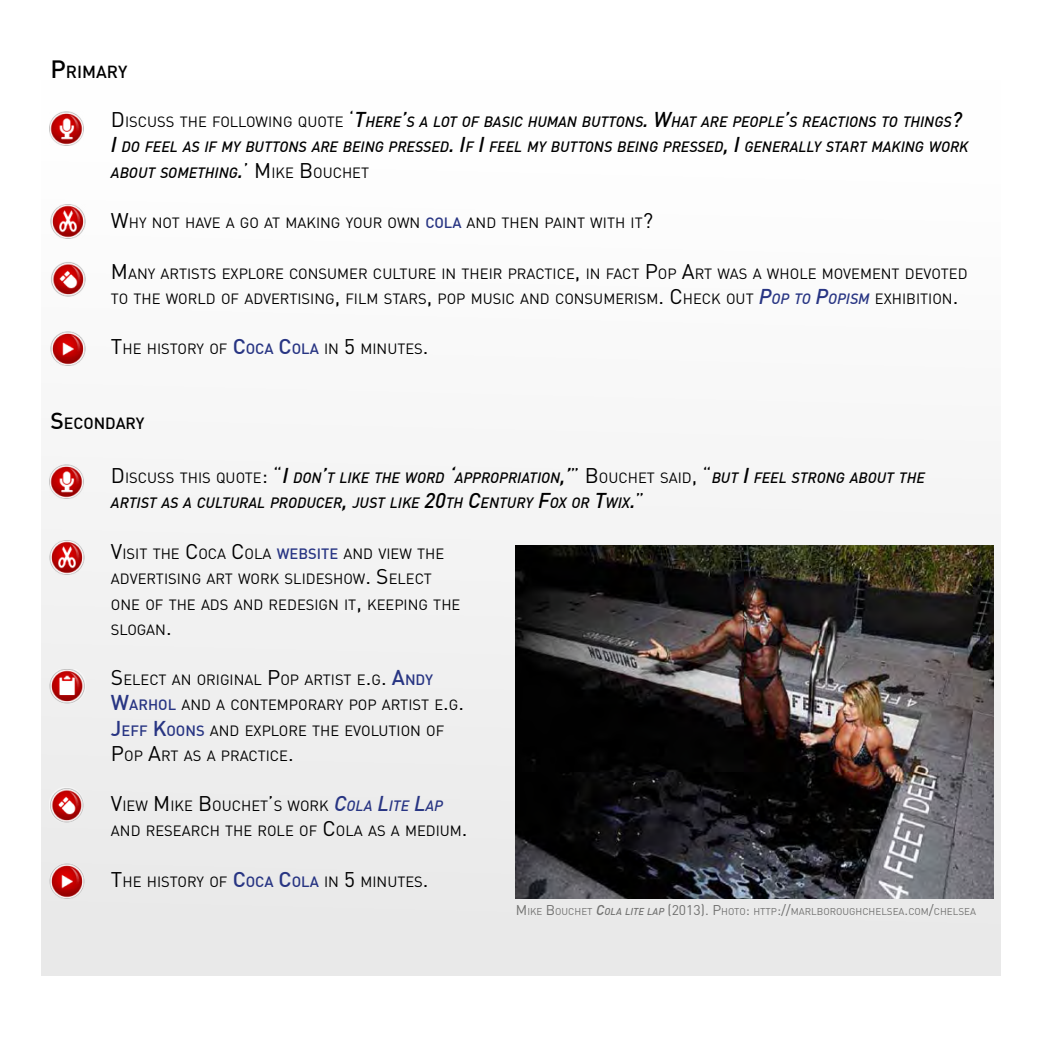
<style>
.page{position:relative;width:1042px;height:1042px;background:#fff}
.page>*{position:absolute;margin:0;border:0;box-sizing:border-box;transform-origin:0 0}
.t1{font:500 17.15px "DIN Offc";color:#000}
.t2{font:500 15.92px "DIN Offc";color:#000}
.t3{font:14.7px/25.2px "DINOT";color:#000}
.t4{font:italic 500 14.7px/25.2px "DIN Offc";color:#000}
.t5{font:9.8px "DINOT";color:#727271}
.s1{font-size:24.5px}
.s2{font-family:"DINOT";font-weight:400;font-style:normal;font-size:21px}
.s3{font-family:"DINOT";font-weight:400;font-style:normal}
.s4{font-size:21px}
.s5{font-family:"DIN Offc";font-weight:500;color:#283583}
.s6{font-family:"DIN Offc";font-weight:500;font-style:italic;font-size:21px;color:#283583}
.s7{font-family:"DIN Offc";font-weight:500;font-style:italic;color:#283583}
.s8{font-family:"DIN Offc";font-weight:500;font-size:21px;color:#283583}
.s9{font-size:22.75px}
.s10{font-size:14px}
.s11{font-family:"DIN Offc";font-weight:500;font-style:italic;font-size:14px}
.s12{font-family:"DIN Offc";font-weight:500;font-style:italic}
</style>
<div class="page">
<div style="left:41px;top:80px;width:960px;height:895px;background:linear-gradient(to right,#f3f3f3,#f7f7f8)"></div>
<img style="left:50px;top:111px;width:34px;height:35px">
<img style="left:50px;top:205px;width:36px;height:33px">
<img style="left:50px;top:331px;width:35px;height:35px">
<img style="left:50px;top:464px;width:33px;height:35px">
<img style="left:49px;top:541px;width:36px;height:33px">
<img style="left:50px;top:669px;width:36px;height:35px">
<img style="left:49px;top:787px;width:35px;height:35px">
<img style="left:49px;top:863px;width:36px;height:35px">
<img style="left:51px;top:262px;width:34px;height:34px">
<img style="left:516px;top:545px;width:478px;height:353px">
<p class="t1" style="left:51px;top:61px;width:78px"><span class="s1">P</span>RIMARY</p>
<p class="t4" style="left:111px;top:109px;width:859px"><span class="s2">D</span> <span class="s3">ISCUSS THE FOLLOWING QUOTE</span> <span class="s2">‘</span><span class="s4">T</span>HERE<span class="s4">’</span>S A LOT OF BASIC HUMAN BUTTONS<span class="s4">. W</span>HAT ARE PEOPLE<span class="s4">’</span>S REACTIONS TO THINGS <span class="s4">?<br>I</span> DO FEEL AS IF MY BUTTONS ARE BEING PRESSED<span class="s4">. I</span>F <span class="s4">I</span> FEEL MY BUTTONS BEING PRESSED<span class="s4">, I</span> GENERALLY START MAKING WORK<br>ABOUT SOMETHING<span class="s4">.</span><span class="s2">’ M</span><span class="s3">IKE</span> <span class="s2">B</span> <span class="s3">OUCHET</span></p>
<p class="t3" style="left:111px;top:210px;width:544px"><span class="s4">W</span>HY NOT HAVE A GO AT MAKING YOUR OWN <span class="s5">COLA</span> AND THEN PAINT WITH IT<span class="s4">?</span></p>
<p class="t3" style="left:111px;top:260px;width:858px"><span class="s4">M</span>ANY ARTISTS EXPLORE CONSUM ER CULTURE IN THEIR PRACTICE<span class="s4">,</span> IN FACT <span class="s4">P</span>OP <span class="s4">A</span>RT WAS A WHOLE MOVEM ENT DEVOTED<br>TO THE WORLD OF ADVERTISING<span class="s4">,</span> FILM STARS<span class="s4">,</span> POP M USIC AND CONSUM ERISM <span class="s4">. C</span> HECK OUT <span class="s6">P</span><span class="s7">OP TO</span> <span class="s6">P</span><span class="s7">OPISM</span> EXHIBITION<span class="s4">.</span></p>
<p class="t3" style="left:111px;top:336px;width:319px"><span class="s4">T</span>HE HISTORY OF <span class="s8">C</span><span class="s5">OCA</span> <span class="s8">C</span><span class="s5">OLA</span> IN <span class="s4">5</span> M INUTES<span class="s4">.</span></p>
<p class="t2" style="left:51px;top:413px;width:96px"><span class="s9">S</span>ECONDARY</p>
<p class="t4" style="left:111px;top:465px;width:815px"><span class="s2">D</span> <span class="s3">ISCUSS THIS QUOTE</span><span class="s2">: “</span><span class="s4">I</span> DON<span class="s4">’</span>T LIKE THE WORD <span class="s4">‘</span>APPROPRIATION<span class="s4">,’</span><span class="s2">” B</span> <span class="s3">OUCHET SAID</span><span class="s2">, “</span>BUT <span class="s4">I</span> FEEL STRONG ABOUT THE<br>ARTIST AS A CULTURAL PRODUCER<span class="s4">,</span> JUST LIKE <span class="s4">20</span>TH <span class="s4">C</span>ENTURY <span class="s4">F</span>OX OR <span class="s4">T</span>WIX<span class="s4">.</span><span class="s2">”</span></p>
<p class="t3" style="left:111px;top:541px;width:351px"><span class="s4">V</span>ISIT THE <span class="s4">C</span>OCA <span class="s4">C</span>OLA <span class="s5">WEBSITE</span> AND VIEW THE<br>ADVERTISING ART WORK SLIDESHOW<span class="s4">. S</span>ELECT<br>ONE OF THE ADS AND REDESIGN IT<span class="s4">,</span> KEEPING THE<br>SLOGAN<span class="s4">.</span></p>
<p class="t3" style="left:111px;top:667px;width:355px"><span class="s4">S</span>ELECT AN ORIGINAL <span class="s4">P</span>OP ARTIST E<span class="s4">.</span>G<span class="s4">.</span> <span class="s8">A</span><span class="s5">NDY </span><span class="s8">W</span><span class="s5">ARHOL</span> AND A CONTEM PORARY POP ARTIST E<span class="s4">.</span>G<span class="s4">.<br></span><span class="s8">J</span><span class="s5">EFF</span> <span class="s8">K</span><span class="s5">OONS</span> AND EXPLORE THE EVOLUTION OF <span class="s4">P</span>OP <span class="s4">A</span>RT AS A PRACTICE<span class="s4">.</span></p>
<p class="t3" style="left:111px;top:793px;width:358px"><span class="s4">V</span>IEW <span class="s4">M</span>IKE <span class="s4">B</span>OUCHET<span class="s4">’</span>S WORK <span class="s6">C</span><span class="s7">OLA</span> <span class="s6">L</span><span class="s7">ITE</span> <span class="s6">L</span><span class="s7">AP<br></span>AND RESEARCH THE ROLE OF <span class="s4">C</span>OLA AS A MEDIUM <span class="s4">.</span></p>
<p class="t3" style="left:111px;top:868px;width:319px"><span class="s4">T</span>HE HISTORY OF <span class="s8">C</span><span class="s5">OCA</span> <span class="s8">C</span><span class="s5">OLA</span> IN <span class="s4">5</span> M INUTES<span class="s4">.</span></p>
<p class="t5" style="left:516px;top:905px;width:461px"><span class="s10">M</span>IKE <span class="s10">B</span>OUCHET <span class="s11">C</span><span class="s12">OLA LITE LAP</span> <span class="s10">(2013). P</span>HOTO<span class="s10">:</span> HTTP<span class="s10">://</span>MARLBOROUGHCHELSEA<span class="s10">.</span>COM<span class="s10">/</span>CHELSEA</p>
</div>
